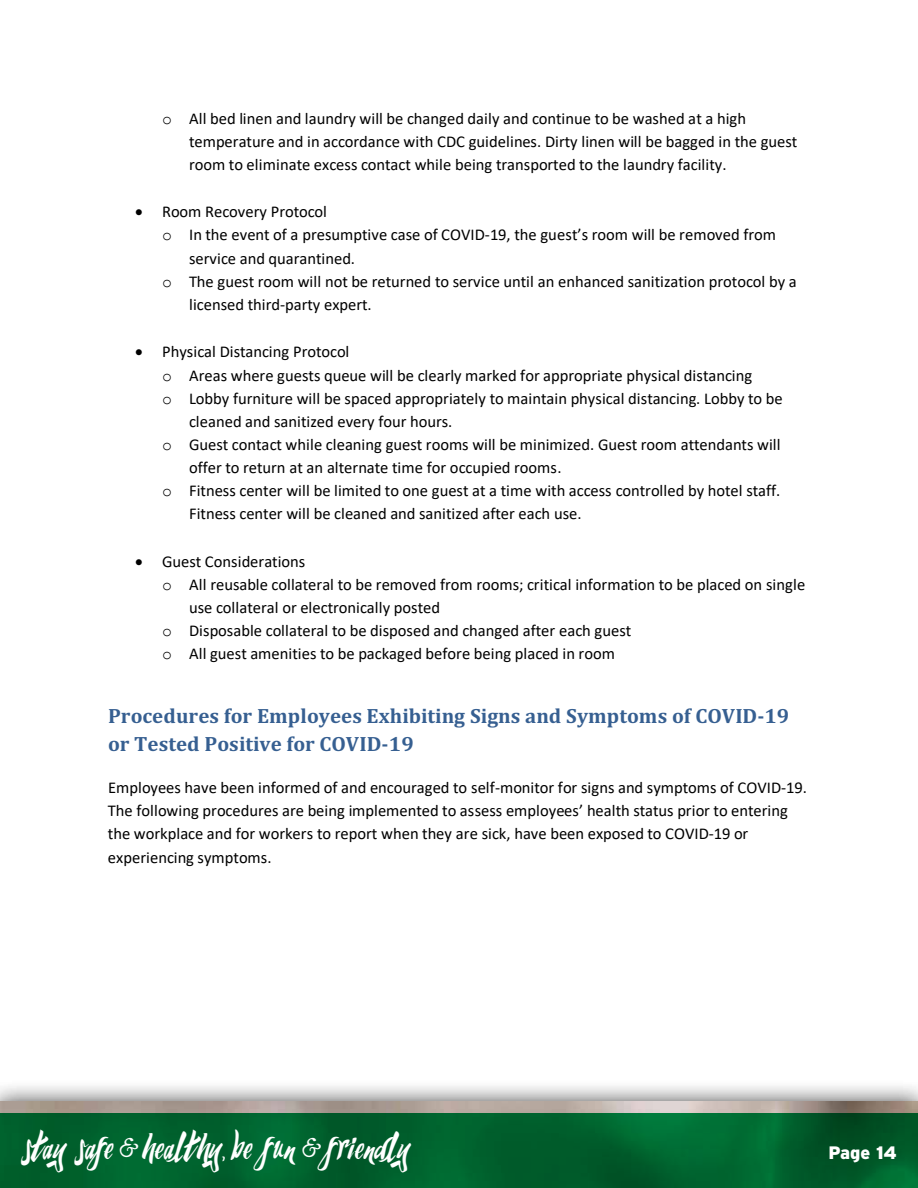
<style>
.page{position:relative;width:918px;height:1188px;background:#fff}
.page>*{position:absolute;margin:0;border:0;box-sizing:border-box;transform-origin:0 0}
.t1{font:43.5px "Humblleregular";letter-spacing:-.005em;color:#fff}
.t2{font:700 20.85px/28.5px "Cambria";color:#365f91}
.t3{font:900 18px "Interstate";color:#fff}
.t4{font:16.5px/23.1px "Calibri";color:#000}
.s1{font-family:"Courier New"}
</style>
<div class="page">
<div style="left:0;top:1080px;width:918px;height:108px;background:#000;opacity:.75"></div>
<img style="left:0;top:1102px;width:918px;height:11px">
<svg style="left:0;top:1113px;width:918px;height:75px;background:#00602d"></svg>
<p class="t4" style="left:189px;top:106px;width:610px;text-indent:-27px"><span class="s1">o</span> All bed linen and laundry will be changed daily and continue to be washed at a high temperature and in accordance with CDC guidelines. Dirty linen will be bagged in the guest room to eliminate excess contact while being transported to the laundry facility.</p>
<p class="t4" style="left:135px;top:200px;width:194px">• Room Recovery Protocol</p>
<p class="t4" style="left:162px;top:223px;width:616px"><span class="s1">o</span> In the event of a presumptive case of COVID-19, the guest’s room will be removed from</p>
<p class="t4" style="left:189px;top:246px;width:168px">service and quarantined.</p>
<p class="t4" style="left:162px;top:269px;width:636px"><span class="s1">o</span> The guest room will not be returned to service until an enhanced sanitization protocol by a</p>
<p class="t4" style="left:189px;top:293px;width:184px">licensed third-party expert.</p>
<p class="t4" style="left:135px;top:340px;width:216px">• Physical Distancing Protocol</p>
<p class="t4" style="left:162px;top:363px;width:592px"><span class="s1">o</span> Areas where guests queue will be clearly marked for appropriate physical distancing</p>
<p class="t4" style="left:162px;top:386px;width:622px"><span class="s1">o</span> Lobby furniture will be spaced appropriately to maintain physical distancing. Lobby to be</p>
<p class="t4" style="left:189px;top:409px;width:265px">cleaned and sanitized every four hours.</p>
<p class="t4" style="left:162px;top:433px;width:620px"><span class="s1">o</span> Guest contact while cleaning guest rooms will be minimized. Guest room attendants will</p>
<p class="t4" style="left:189px;top:456px;width:374px">offer to return at an alternate time for occupied rooms.</p>
<p class="t4" style="left:162px;top:479px;width:620px"><span class="s1">o</span> Fitness center will be limited to one guest at a time with access controlled by hotel staff.</p>
<p class="t4" style="left:189px;top:502px;width:394px">Fitness center will be cleaned and sanitized after each use.</p>
<p class="t4" style="left:135px;top:549px;width:172px">• Guest Considerations</p>
<p class="t4" style="left:162px;top:572px;width:645px"><span class="s1">o</span> All reusable collateral to be removed from rooms; critical information to be placed on single</p>
<p class="t4" style="left:189px;top:595px;width:252px">use collateral or electronically posted</p>
<p class="t4" style="left:162px;top:619px;width:471px"><span class="s1">o</span> Disposable collateral to be disposed and changed after each guest</p>
<p class="t4" style="left:162px;top:642px;width:454px"><span class="s1">o</span> All guest amenities to be packaged before being placed in room</p>
<p class="t2" style="left:108px;top:700px;width:683px">Procedures for Employees Exhibiting Signs and Symptoms of COVID-19 or Tested Positive for COVID-19</p>
<p class="t4" style="left:108px;top:776px;width:700px">Employees have been informed of and encouraged to self-monitor for signs and symptoms of COVID-19.<br>The following procedures are being implemented to assess employees’ health status prior to entering the workplace and for workers to report when they are sick, have been exposed to COVID-19 or experiencing symptoms.</p>
<h1 class="t1" style="left:21px;top:1118px;width:390px">stay safe &amp; healthy, be fun &amp; friendly</h1>
<p class="t3" style="left:828px;top:1143px;width:70px">Page 14</p>
</div>
